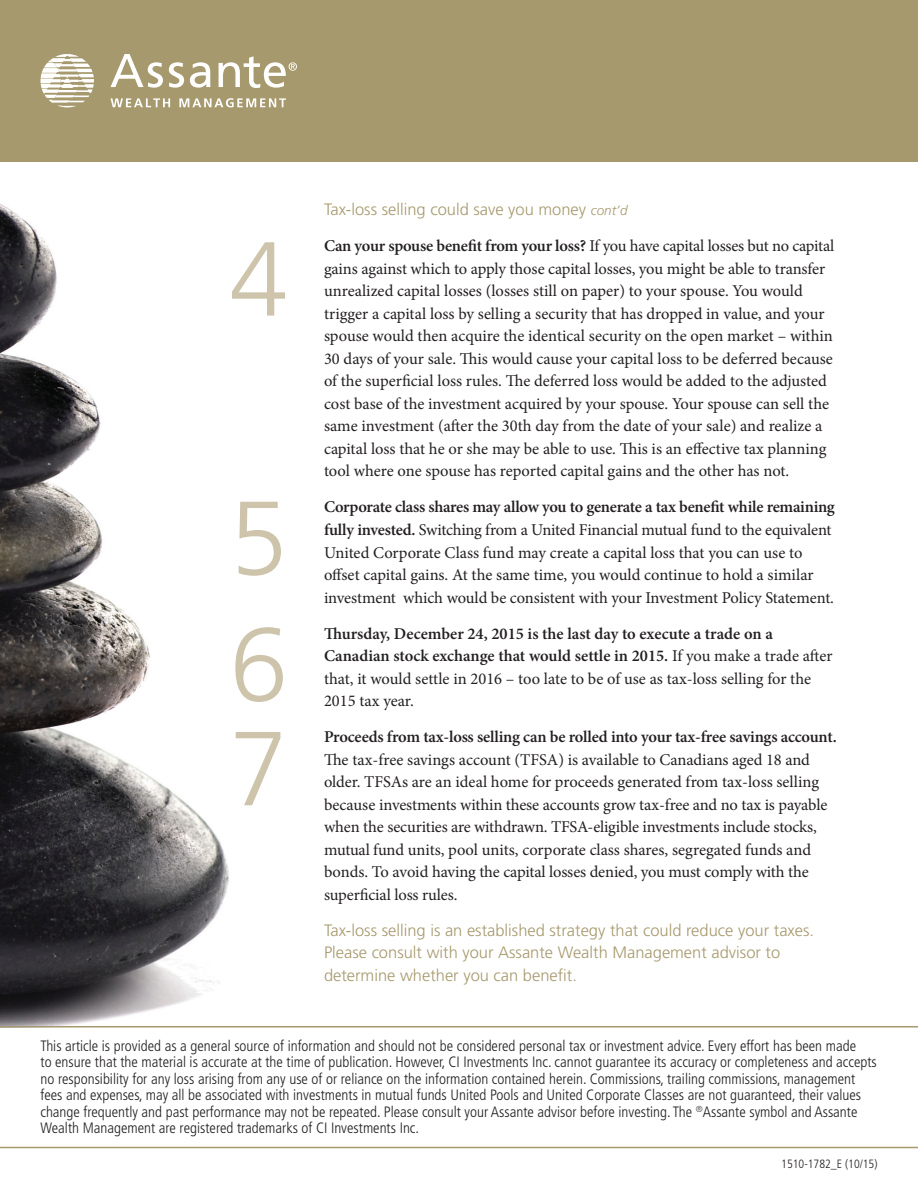
<style>
.page{position:relative;width:918px;height:1188px;background:#fff}
.page>*{position:absolute;margin:0;border:0;box-sizing:border-box;transform-origin:0 0}
.t1{font:300 105px "Frutiger";color:#cec4ab}
.Body{font:16.5px/22.5px "Minion Pro";letter-spacing:-.005em;color:#231f20}
.t2{font:600 16.5px/22.5px "Minion Pro";color:#231f20}
.t3{font:300 16.5px/22.5px "Frutiger";color:#a7996e}
.t4{font:300 condensed 15px/16.5px "Frutiger";color:#231f20}
.folio{font:300 condensed 12px "Frutiger";color:#231f20}
.s1{font-style:italic;font-size:13.5px}
.s2{font-weight:600}
.s3{font-weight:400}
</style>
<div class="page">
<img style="left:0;top:203px;width:229px;height:823px">
<hr style="left:0;top:1147px;width:918px;height:1px;background:#a7996e">
<hr style="left:0;top:1026px;width:918px;height:2px;background:#a7996e">
<div style="left:0;top:0;width:918px;height:162px;background:#a7996e"></div>
<svg style="left:40px;top:54px;width:54px;height:53px"></svg>
<svg style="left:110px;top:54px;width:53px;height:34px"></svg>
<svg style="left:169px;top:62px;width:15px;height:26px"></svg>
<svg style="left:190px;top:62px;width:20px;height:26px"></svg>
<svg style="left:110px;top:98px;width:60px;height:9px"></svg>
<svg style="left:179px;top:98px;width:107px;height:9px"></svg>
<svg style="left:219px;top:56px;width:78px;height:32px"></svg>
<p class="t1" style="left:230px;top:220px;width:60px">4</p>
<p class="t1" style="left:230px;top:479px;width:60px">5</p>
<p class="t1" style="left:230px;top:606px;width:60px">6</p>
<p class="t1" style="left:230px;top:710px;width:60px">7</p>
<p class="t3" style="left:324px;top:199px;width:305px">Tax-loss selling could save you money <span class="s1">cont’d</span></p>
<p class="Body" style="left:324px;top:235px;width:512px"><span class="s2">Can your spouse benefit from your loss?</span> If you have capital losses but no capital gains against which to apply those capital losses, you might be able to transfer unrealized capital losses (losses still on paper) to your spouse. You would trigger a capital loss by selling a security that has dropped in value, and your spouse would then acquire the identical security on the open market – within 30 days of your sale. This would cause your capital loss to be deferred because of the superficial loss rules. The deferred loss would be added to the adjusted cost base of the investment acquired by your spouse. Your spouse can sell the same investment (after the 30th day from the date of your sale) and realize a capital loss that he or she may be able to use. This is an effective tax planning tool where one spouse has reported capital gains and the other has not.</p>
<p class="Body" style="left:324px;top:496px;width:512px"><span class="s2">Corporate class shares may allow you to generate a tax benefit while remaining fully invested.</span> Switching from a United Financial mutual fund to the equivalent United Corporate Class fund may create a capital loss that you can use to offset capital gains. At the same time, you would continue to hold a similar investment which would be consistent with your Investment Policy Statement.</p>
<p class="t2" style="left:324px;top:622px;width:510px">Thursday, December 24, 2015 is the last day to execute a trade on a Canadian stock exchange that would settle in 2015. <span class="s3">If you make a trade after that, it would settle in 2016 – too late to be of use as tax-loss selling for the 2015 tax year.</span></p>
<p class="Body" style="left:324px;top:726px;width:514px"><span class="s2">Proceeds from tax-loss selling can be rolled into your tax-free savings account.<br></span>The tax-free savings account (TFSA) is available to Canadians aged 18 and older. TFSAs are an ideal home for proceeds generated from tax-loss selling because investments within these accounts grow tax-free and no tax is payable when the securities are withdrawn. TFSA-eligible investments include stocks, mutual fund units, pool units, corporate class shares, segregated funds and bonds. To avoid having the capital losses denied, you must comply with the superficial loss rules.</p>
<p class="t3" style="left:324px;top:919px;width:492px">Tax-loss selling is an established strategy that could reduce your taxes.<br>Please consult with your Assante Wealth Management advisor to determine whether you can benefit.</p>
<p class="t4" style="left:40px;top:1038px;width:838px">This article is provided as a general source of information and should not be considered personal tax or investment advice. Every effort has been made<br>to ensure that the material is accurate at the time of publication. However, CI Investments Inc. cannot guarantee its accuracy or completeness and accepts no responsibility for any loss arising from any use of or reliance on the information contained herein. Commissions, trailing commissions, management fees and expenses, may all be associated with investments in mutual funds United Pools and United Corporate Classes are not guaranteed, their values change frequently and past performance may not be repeated. Please consult your Assante advisor before investing. The <sup>®</sup>Assante symbol and Assante Wealth Management are registered trademarks of CI Investments Inc.</p>
<p class="folio" style="left:781px;top:1157px;width:98px">1510-1782_E (10/15)</p>
</div>
